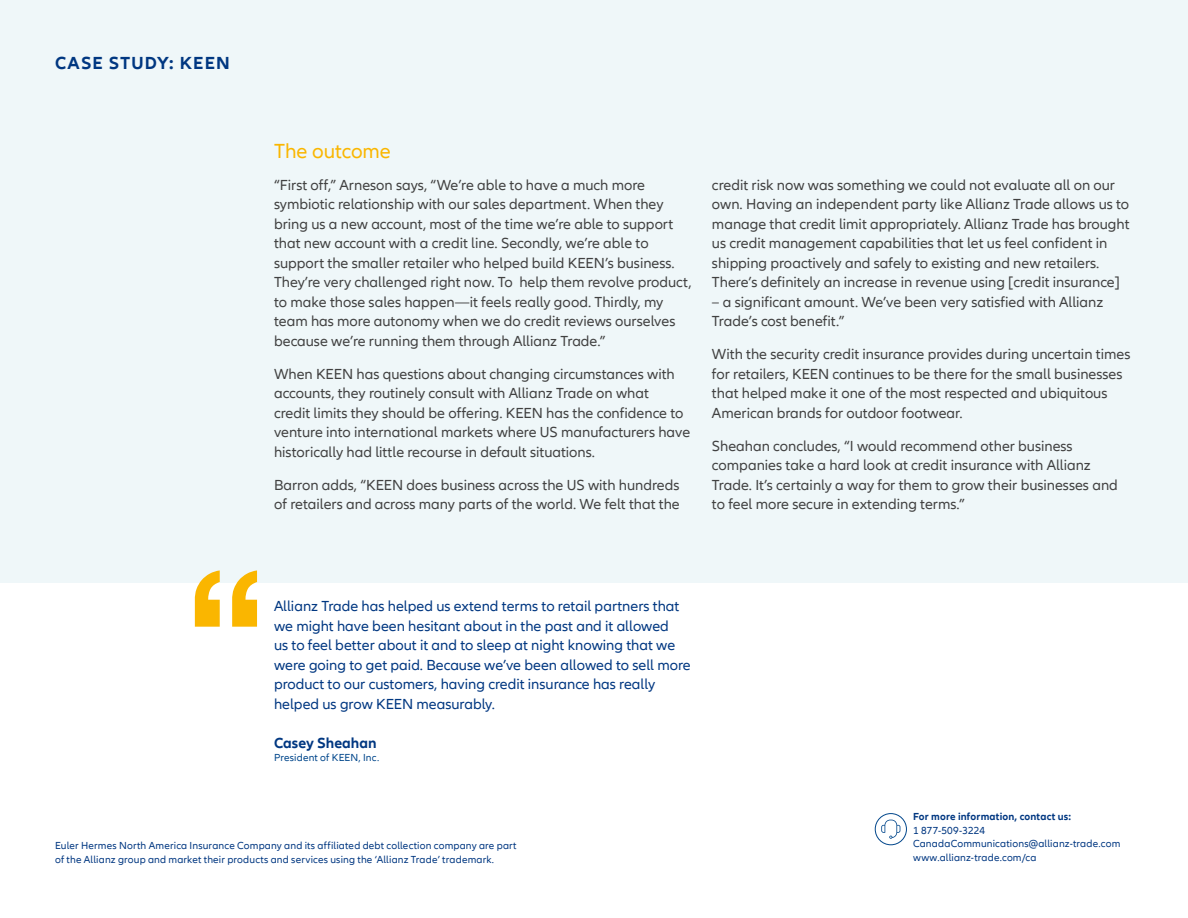
<style>
.page{position:relative;width:1188px;height:918px;background:#fff}
.page>*{position:absolute;margin:0;border:0;box-sizing:border-box;transform-origin:0 0}
.t1{font:21px "Allianz Neo";color:#fab600}
.t2{font:700 18px "Allianz Neo";letter-spacing:.06em;color:#003781}
.t3{font:15px/19.5px "Allianz Neo";color:#414141}
.t4{font:15px/19.5px "Allianz Neo";color:#003781}
.t5{font:700 15px "Allianz Neo";color:#003781}
.t6{font:10.5px/13.5px "Allianz Neo";letter-spacing:.015em;color:#003781}
.t7{font:700 10.5px "Allianz Neo";letter-spacing:.015em;color:#003781}
.t8{font:10.5px "Allianz Neo";letter-spacing:.015em;color:#00468b}
</style>
<div class="page">
<div style="left:0;top:0;width:1188px;height:582px;background:#eff7f9"></div>
<svg style="left:195px;top:570px;width:62px;height:57px"></svg>
<svg style="left:881px;top:820px;width:19px;height:19px"></svg>
<div style="left:875px;top:813px;width:32px;height:32px;border:1px solid #00468b;border-radius:50%"></div>
<p class="t2" style="left:55px;top:52px;width:176px">CASE STUDY: KEEN</p>
<h1 class="t1" style="left:274px;top:139px;width:118px">The outcome</h1>
<p class="t3" style="left:274px;top:176px;width:419px">“First off,” Arneson says, “We’re able to have a much more symbiotic relationship with our sales department. When they bring us a new account, most of the time we’re able to support that new account with a credit line. Secondly, we’re able to support the smaller retailer who helped build KEEN’s business.<br>They’re very challenged right now. To help them revolve product, to make those sales happen—it feels really good. Thirdly, my team has more autonomy when we do credit reviews ourselves because we’re running them through Allianz Trade.”</p>
<p class="t3" style="left:274px;top:365px;width:418px">When KEEN has questions about changing circumstances with accounts, they routinely consult with Allianz Trade on what<br>credit limits they should be offering. KEEN has the confidence to venture into international markets where US manufacturers have historically had little recourse in default situations.</p>
<p class="t3" style="left:274px;top:476px;width:407px">Barron adds, “KEEN does business across the US with hundreds of retailers and across many parts of the world. We felt that the</p>
<p class="t3" style="left:712px;top:176px;width:419px">credit risk now was something we could not evaluate all on our own. Having an independent party like Allianz Trade allows us to manage that credit limit appropriately. Allianz Trade has brought us credit management capabilities that let us feel confident in shipping proactively and safely to existing and new retailers.<br>There’s definitely an increase in revenue using [credit insurance]</p>
<p class="t3" style="left:712px;top:293px;width:393px">– a significant amount. We’ve been very satisfied with Allianz<br>Trade’s cost benefit.”</p>
<p class="t3" style="left:712px;top:345px;width:420px">With the security credit insurance provides during uncertain times for retailers, KEEN continues to be there for the small businesses that helped make it one of the most respected and ubiquitous American brands for outdoor footwear.</p>
<p class="t3" style="left:712px;top:437px;width:407px">Sheahan concludes, “I would recommend other business companies take a hard look at credit insurance with Allianz Trade. It’s certainly a way for them to grow their businesses and to feel more secure in extending terms.”</p>
<p class="t4" style="left:274px;top:597px;width:418px">Allianz Trade has helped us extend terms to retail partners that we might have been hesitant about in the past and it allowed<br>us to feel better about it and to sleep at night knowing that we were going to get paid. Because we’ve been allowed to sell more product to our customers, having credit insurance has really helped us grow KEEN measurably.</p>
<p class="t5" style="left:274px;top:734px;width:104px">Casey Sheahan</p>
<p class="t8" style="left:274px;top:752px;width:107px">President of KEEN, Inc.</p>
<p class="t6" style="left:55px;top:839px;width:463px">Euler Hermes North America Insurance Company and its affiliated debt collection company are part of the Allianz group and market their products and services using the ‘Allianz Trade’ trademark.</p>
<p class="t7" style="left:913px;top:811px;width:160px">For more information, contact us:</p>
<p class="t6" style="left:913px;top:824px;width:209px">1 877-509-3224<br>CanadaCommunications@allianz-trade.com www.allianz-trade.com/ca</p>
</div>
